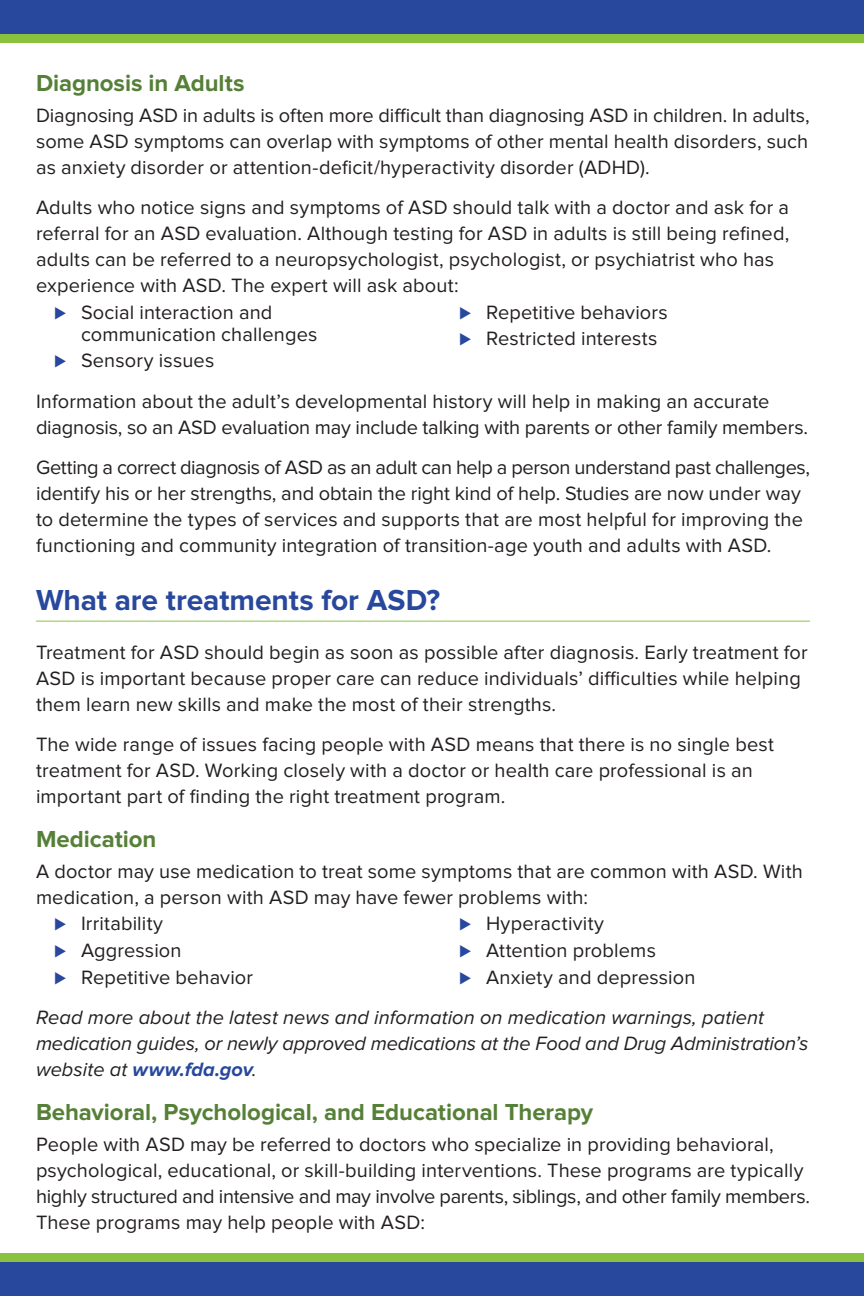
<style>
.page{position:relative;width:864px;height:1296px;background:#fff}
.page>*{position:absolute;margin:0;border:0;box-sizing:border-box;transform-origin:0 0}
.t1{font:700 30px "Proxima Nova";letter-spacing:-.005em;color:#28489d}
.t2{font:700 24px "Proxima Nova";letter-spacing:-.005em;color:#567f37}
._1st_Para_H3{font:20px/26px "Proxima Nova";letter-spacing:.005em;color:#231f20}
.t3{font:italic 20px/26px "Proxima Nova";letter-spacing:-.005em;color:#231f20}
.s1{color:#28489d}
.s2{font-weight:700;color:#28489d}
</style>
<div class="page">
<hr style="left:36px;top:621px;width:774px;height:1px;background:#8ac23f">
<div style="left:0;top:1261px;width:864px;height:35px;background:#28489d"></div>
<div style="left:0;top:1253px;width:864px;height:8px;background:#8ac23f"></div>
<div style="left:0;top:0;width:864px;height:34px;background:#28489d"></div>
<div style="left:0;top:34px;width:864px;height:8px;background:#8ac23f"></div>
<h3 class="t2" style="left:36px;top:72px;width:210px">Diagnosis in Adults</h3>
<p class="_1st_Para_H3" style="left:36px;top:103px;width:775px;text-align:justify">Diagnosing ASD in adults is often more difficult than diagnosing ASD in children. In adults, some ASD symptoms can overlap with symptoms of other mental health disorders, such as anxiety disorder or attention-deficit/hyperactivity disorder (ADHD).</p>
<p class="_1st_Para_H3" style="left:36px;top:195px;width:755px">Adults who notice signs and symptoms of ASD should talk with a doctor and ask for a referral for an ASD evaluation. Although testing for ASD in adults is still being refined, adults can be referred to a neuropsychologist, psychologist, or psychiatrist who has experience with ASD. The expert will ask about:</p>
<p class="_1st_Para_H3" style="left:81px;top:302px;width:238px;line-height:22px;text-indent:-27px"><span class="s1">⊲</span> Social interaction and communication challenges</p>
<p class="_1st_Para_H3" style="left:54px;top:349px;width:162px"><span class="s1">⊲</span> Sensory issues</p>
<p class="_1st_Para_H3" style="left:459px;top:300px;width:210px"><span class="s1">⊲</span> Repetitive behaviors</p>
<p class="_1st_Para_H3" style="left:459px;top:327px;width:200px"><span class="s1">⊲</span> Restricted interests</p>
<p class="_1st_Para_H3" style="left:36px;top:389px;width:774px">Information about the adult’s developmental history will help in making an accurate diagnosis, so an ASD evaluation may include talking with parents or other family members.</p>
<p class="_1st_Para_H3" style="left:36px;top:455px;width:776px">Getting a correct diagnosis of ASD as an adult can help a person understand past challenges, identify his or her strengths, and obtain the right kind of help. Studies are now under way to determine the types of services and supports that are most helpful for improving the functioning and community integration of transition-age youth and adults with ASD.</p>
<h2 class="t1" style="left:36px;top:586px;width:406px">What are treatments for ASD?</h2>
<p class="_1st_Para_H3" style="left:36px;top:640px;width:773px">Treatment for ASD should begin as soon as possible after diagnosis. Early treatment for<br>ASD is important because proper care can reduce individuals’ difficulties while helping them learn new skills and make the most of their strengths.</p>
<p class="_1st_Para_H3" style="left:36px;top:732px;width:740px">The wide range of issues facing people with ASD means that there is no single best treatment for ASD. Working closely with a doctor or health care professional is an important part of finding the right treatment program.</p>
<h3 class="t2" style="left:36px;top:828px;width:122px">Medication</h3>
<p class="_1st_Para_H3" style="left:36px;top:859px;width:768px">A doctor may use medication to treat some symptoms that are common with ASD. With medication, a person with ASD may have fewer problems with:</p>
<p class="_1st_Para_H3" style="left:54px;top:912px;width:111px"><span class="s1">⊲</span> Irritability</p>
<p class="_1st_Para_H3" style="left:54px;top:938px;width:129px"><span class="s1">⊲</span> Aggression</p>
<p class="_1st_Para_H3" style="left:54px;top:965px;width:201px"><span class="s1">⊲</span> Repetitive behavior</p>
<p class="_1st_Para_H3" style="left:459px;top:912px;width:147px"><span class="s1">⊲</span> Hyperactivity</p>
<p class="_1st_Para_H3" style="left:459px;top:938px;width:198px"><span class="s1">⊲</span> Attention problems</p>
<p class="_1st_Para_H3" style="left:459px;top:965px;width:238px"><span class="s1">⊲</span> Anxiety and depression</p>
<p class="t3" style="left:36px;top:1005px;width:774px">Read more about the latest news and information on medication warnings, patient medication guides, or newly approved medications at the Food and Drug Administration’s website at <span class="s2">www.fda.gov</span>.</p>
<h3 class="t2" style="left:36px;top:1101px;width:559px">Behavioral, Psychological, and Educational Therapy</h3>
<p class="_1st_Para_H3" style="left:36px;top:1132px;width:776px">People with ASD may be referred to doctors who specialize in providing behavioral, psychological, educational, or skill-building interventions. These programs are typically highly structured and intensive and may involve parents, siblings, and other family members.<br>These programs may help people with ASD:</p>
</div>
